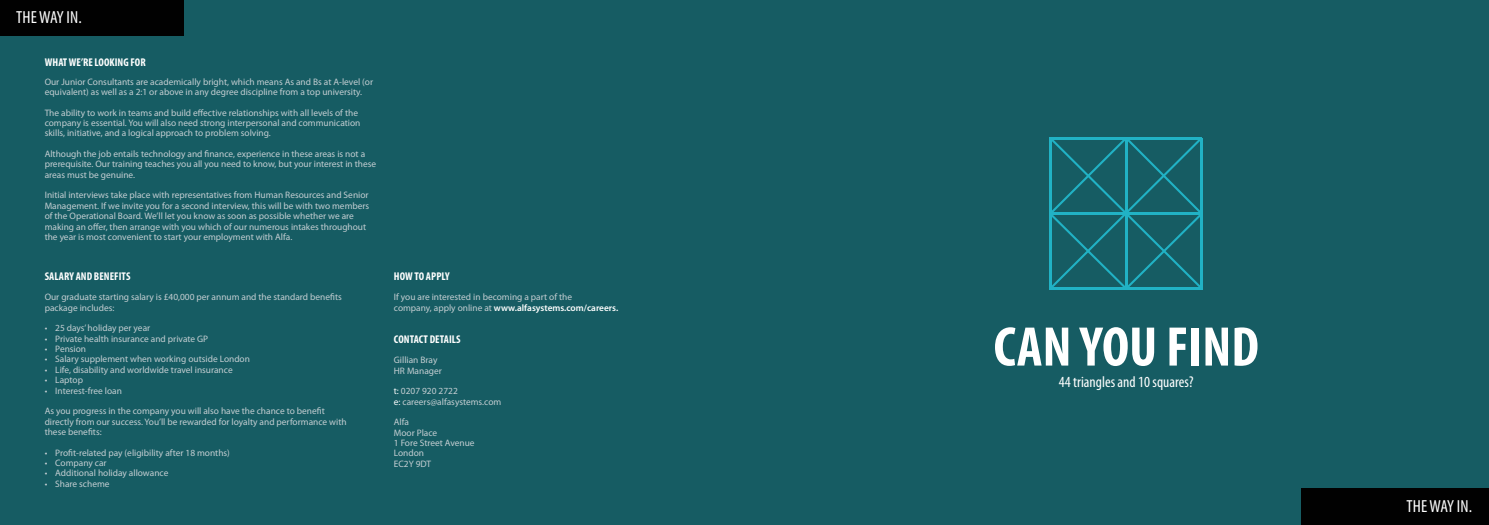
<style>
.page{position:relative;width:1489px;height:525px;background:#fff}
.page>*{position:absolute;margin:0;border:0;box-sizing:border-box;transform-origin:0 0}
.t1{font:700 condensed 56.25px "Myriad Pro";color:#fff}
.t2{font:condensed 17.5px "Myriad Pro";letter-spacing:.01em;color:#fff}
.t3{font:condensed 15.5px "Myriad Pro";color:#fff}
.t4{font:700 condensed 11.25px "Myriad Pro";letter-spacing:.005em;color:#fff}
.t5{font:9.38px "Myriad Pro";color:#c4ced2}
.t6{font:600 9.38px "Myriad Pro";color:#fff}
.s1{font-weight:400;color:#c4ced2}
.s2{color:#fff}
</style>
<div class="page">
<div style="left:0;top:0;width:1488px;height:524px;background:#165c63"></div>
<svg style="left:1050px;top:137px;width:152px;height:152px"></svg>
<hr style="left:1050px;top:137px;width:151px;height:2px;background:#21b2c5">
<hr style="left:1200px;top:138px;width:2px;height:151px;background:#21b2c5">
<hr style="left:1048px;top:137px;width:2px;height:152px;background:#21b2c5">
<div style="left:0;top:0;width:184px;height:35px;background:#010101"></div>
<div style="left:1301px;top:488px;width:187px;height:36px;background:#010101"></div>
<p class="t2" style="left:16px;top:7px;width:67px">THE WAY IN.</p>
<p class="t4" style="left:45px;top:55px;width:102px">WHAT WE’RE LOOKING FOR</p>
<p class="t5" style="left:45px;top:76px;width:330px">Our Junior Consultants are academically bright, which means As and Bs at A-level (or</p>
<p class="t5" style="left:45px;top:86px;width:319px">equivalent) as well as a 2:1 or above in any degree discipline from a top university.</p>
<p class="t5" style="left:45px;top:107px;width:315px">The ability to work in teams and build effective relationships with all levels of the</p>
<p class="t5" style="left:45px;top:117px;width:317px">company is essential. You will also need strong interpersonal and communication</p>
<p class="t5" style="left:45px;top:127px;width:228px">skills, initiative, and a logical approach to problem solving.</p>
<p class="t5" style="left:45px;top:148px;width:322px">Although the job entails technology and finance, experience in these areas is not a</p>
<p class="t5" style="left:45px;top:158px;width:333px">prerequisite. Our training teaches you all you need to know, but your interest in these</p>
<p class="t5" style="left:45px;top:169px;width:92px">areas must be genuine.</p>
<p class="t5" style="left:45px;top:189px;width:325px">Initial interviews take place with representatives from Human Resources and Senior</p>
<p class="t5" style="left:45px;top:200px;width:326px">Management. If we invite you for a second interview, this will be with two members</p>
<p class="t5" style="left:45px;top:210px;width:311px">of the Operational Board. We’ll let you know as soon as possible whether we are</p>
<p class="t5" style="left:45px;top:220px;width:323px">making an offer, then arrange with you which of our numerous intakes throughout</p>
<p class="t5" style="left:45px;top:231px;width:249px">the year is most convenient to start your employment with Alfa.</p>
<p class="t4" style="left:45px;top:269px;width:87px">SALARY AND BENEFITS</p>
<p class="t5" style="left:45px;top:291px;width:298px">Our graduate starting salary is £40,000 per annum and the standard benefits</p>
<p class="t5" style="left:45px;top:301px;width:71px">package includes:</p>
<p class="t5" style="left:45px;top:322px;width:107px">• 25 days’ holiday per year</p>
<p class="t5" style="left:45px;top:332px;width:165px">• Private health insurance and private GP</p>
<p class="t5" style="left:45px;top:343px;width:43px">• Pension</p>
<p class="t5" style="left:45px;top:353px;width:207px">• Salary supplement when working outside London</p>
<p class="t5" style="left:45px;top:363px;width:189px">• Life, disability and worldwide travel insurance</p>
<p class="t5" style="left:45px;top:374px;width:40px">• Laptop</p>
<p class="t5" style="left:45px;top:384px;width:79px">• Interest-free loan</p>
<p class="t5" style="left:45px;top:405px;width:282px">As you progress in the company you will also have the chance to benefit</p>
<p class="t5" style="left:45px;top:415px;width:303px">directly from our success. You’ll be rewarded for loyalty and performance with</p>
<p class="t5" style="left:45px;top:425px;width:58px">these benefits:</p>
<p class="t5" style="left:45px;top:446px;width:187px">• Profit-related pay (eligibility after 18 months)</p>
<p class="t5" style="left:45px;top:457px;width:64px">• Company car</p>
<p class="t5" style="left:45px;top:467px;width:125px">• Additional holiday allowance</p>
<p class="t5" style="left:45px;top:477px;width:66px">• Share scheme</p>
<p class="t4" style="left:394px;top:269px;width:57px">HOW TO APPLY</p>
<p class="t5" style="left:394px;top:291px;width:180px">If you are interested in becoming a part of the</p>
<p class="t6" style="left:394px;top:301px;width:226px"><span class="s1">company, apply online at</span> www.alfasystems.com/careers.</p>
<p class="t4" style="left:394px;top:331px;width:68px">CONTACT DETAILS</p>
<p class="t5" style="left:394px;top:354px;width:45px">Gillian Bray</p>
<p class="t5" style="left:394px;top:364px;width:49px">HR Manager</p>
<p class="t5" style="left:394px;top:385px;width:65px"><span class="s2">t:</span> 0207 920 2722</p>
<p class="t5" style="left:394px;top:395px;width:109px"><span class="s2">e:</span> careers@alfasystems.com</p>
<p class="t5" style="left:394px;top:416px;width:17px">Alfa</p>
<p class="t5" style="left:394px;top:426px;width:45px">Moor Place</p>
<p class="t5" style="left:394px;top:437px;width:82px">1 Fore Street Avenue</p>
<p class="t5" style="left:394px;top:447px;width:32px">London</p>
<p class="t5" style="left:394px;top:457px;width:39px">EC2Y 9DT</p>
<p class="t1" style="left:993px;top:311px;width:267px">CAN YOU FIND</p>
<p class="t3" style="left:1058px;top:372px;width:136px">44 triangles and 10 squares?</p>
<p class="t2" style="left:1406px;top:495px;width:67px">THE WAY IN.</p>
</div>
